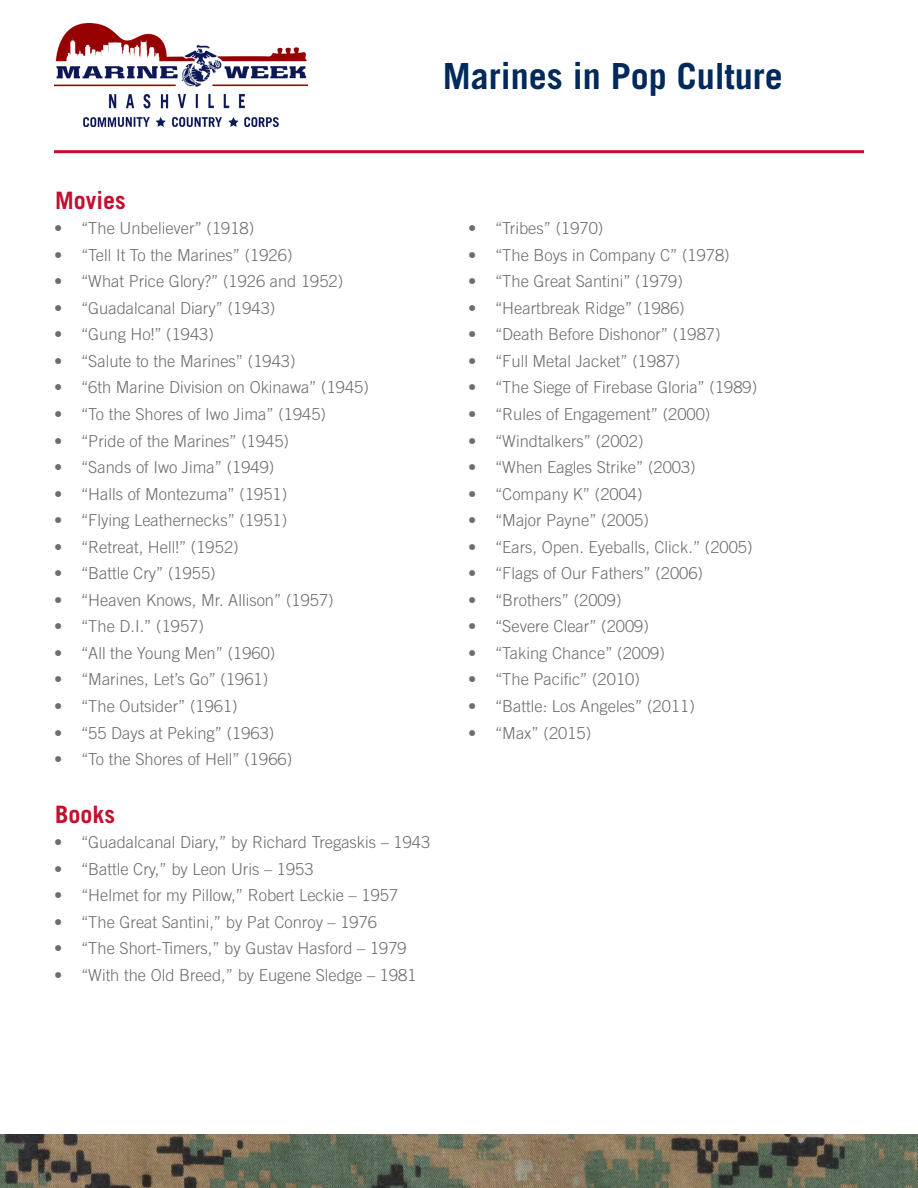
<style>
.page{position:relative;width:918px;height:1188px;background:#fff}
.page>*{position:absolute;margin:0;border:0;box-sizing:border-box;transform-origin:0 0}
.t1{font:700 36px "Trade Gothic";color:#00295c}
.t2{font:700 24px "Trade Gothic";color:#c3102f}
.t3{font:300 16.5px "Trade Gothic";color:#6c6d70}
</style>
<div class="page">
<img style="left:0;top:1134px;width:918px;height:54px">
<hr style="left:54px;top:150px;width:810px;height:3px;background:#c3102f">
<img style="left:54px;top:23px;width:254px;height:104px">
<p class="t1" style="left:443px;top:54px;width:342px">Marines in Pop Culture</p>
<p class="t2" style="left:55px;top:185px;width:72px">Movies</p>
<p class="t3" style="left:54px;top:218px;width:202px">• “The Unbeliever” (1918)</p>
<p class="t3" style="left:54px;top:245px;width:240px">• “Tell It To the Marines” (1926)</p>
<p class="t3" style="left:54px;top:272px;width:291px">• “What Price Glory?” (1926 and 1952)</p>
<p class="t3" style="left:54px;top:298px;width:223px">• “Guadalcanal Diary” (1943)</p>
<p class="t3" style="left:54px;top:325px;width:161px">• “Gung Ho!” (1943)</p>
<p class="t3" style="left:54px;top:351px;width:243px">• “Salute to the Marines” (1943)</p>
<p class="t3" style="left:54px;top:378px;width:316px">• “6th Marine Division on Okinawa” (1945)</p>
<p class="t3" style="left:54px;top:404px;width:274px">• “To the Shores of Iwo Jima” (1945)</p>
<p class="t3" style="left:54px;top:431px;width:237px">• “Pride of the Marines” (1945)</p>
<p class="t3" style="left:54px;top:457px;width:222px">• “Sands of Iwo Jima” (1949)</p>
<p class="t3" style="left:54px;top:484px;width:235px">• “Halls of Montezuma” (1951)</p>
<p class="t3" style="left:54px;top:510px;width:235px">• “Flying Leathernecks” (1951)</p>
<p class="t3" style="left:54px;top:537px;width:186px">• “Retreat, Hell!” (1952)</p>
<p class="t3" style="left:54px;top:564px;width:163px">• “Battle Cry” (1955)</p>
<p class="t3" style="left:54px;top:590px;width:281px">• “Heaven Knows, Mr. Allison” (1957)</p>
<p class="t3" style="left:54px;top:617px;width:151px">• “The D.I.” (1957)</p>
<p class="t3" style="left:54px;top:643px;width:223px">• “All the Young Men” (1960)</p>
<p class="t3" style="left:54px;top:670px;width:216px">• “Marines, Let’s Go” (1961)</p>
<p class="t3" style="left:54px;top:696px;width:185px">• “The Outsider” (1961)</p>
<p class="t3" style="left:54px;top:723px;width:222px">• “55 Days at Peking” (1963)</p>
<p class="t3" style="left:54px;top:749px;width:240px">• “To the Shores of Hell” (1966)</p>
<p class="t2" style="left:55px;top:800px;width:61px">Books</p>
<p class="t3" style="left:54px;top:833px;width:378px">• “Guadalcanal Diary,” by Richard Tregaskis – 1943</p>
<p class="t3" style="left:54px;top:859px;width:261px">• “Battle Cry,” by Leon Uris – 1953</p>
<p class="t3" style="left:54px;top:886px;width:346px">• “Helmet for my Pillow,” Robert Leckie – 1957</p>
<p class="t3" style="left:54px;top:912px;width:325px">• “The Great Santini,” by Pat Conroy – 1976</p>
<p class="t3" style="left:54px;top:939px;width:354px">• “The Short-Timers,” by Gustav Hasford – 1979</p>
<p class="t3" style="left:54px;top:965px;width:364px">• “With the Old Breed,” by Eugene Sledge – 1981</p>
<p class="t3" style="left:468px;top:218px;width:137px">• “Tribes” (1970)</p>
<p class="t3" style="left:468px;top:245px;width:263px">• “The Boys in Company C” (1978)</p>
<p class="t3" style="left:468px;top:272px;width:216px">• “The Great Santini” (1979)</p>
<p class="t3" style="left:468px;top:298px;width:218px">• “Heartbreak Ridge” (1986)</p>
<p class="t3" style="left:468px;top:325px;width:254px">• “Death Before Dishonor” (1987)</p>
<p class="t3" style="left:468px;top:351px;width:214px">• “Full Metal Jacket” (1987)</p>
<p class="t3" style="left:468px;top:378px;width:291px">• “The Siege of Firebase Gloria” (1989)</p>
<p class="t3" style="left:468px;top:404px;width:244px">• “Rules of Engagement” (2000)</p>
<p class="t3" style="left:468px;top:431px;width:177px">• “Windtalkers” (2002)</p>
<p class="t3" style="left:468px;top:457px;width:229px">• “When Eagles Strike” (2003)</p>
<p class="t3" style="left:468px;top:484px;width:176px">• “Company K” (2004)</p>
<p class="t3" style="left:468px;top:510px;width:182px">• “Major Payne” (2005)</p>
<p class="t3" style="left:468px;top:537px;width:286px">• “Ears, Open. Eyeballs, Click.” (2005)</p>
<p class="t3" style="left:468px;top:564px;width:237px">• “Flags of Our Fathers” (2006)</p>
<p class="t3" style="left:468px;top:590px;width:155px">• “Brothers” (2009)</p>
<p class="t3" style="left:468px;top:617px;width:182px">• “Severe Clear” (2009)</p>
<p class="t3" style="left:468px;top:643px;width:198px">• “Taking Chance” (2009)</p>
<p class="t3" style="left:468px;top:670px;width:173px">• “The Pacific” (2010)</p>
<p class="t3" style="left:468px;top:696px;width:228px">• “Battle: Los Angeles” (2011)</p>
<p class="t3" style="left:468px;top:723px;width:125px">• “Max” (2015)</p>
</div>
